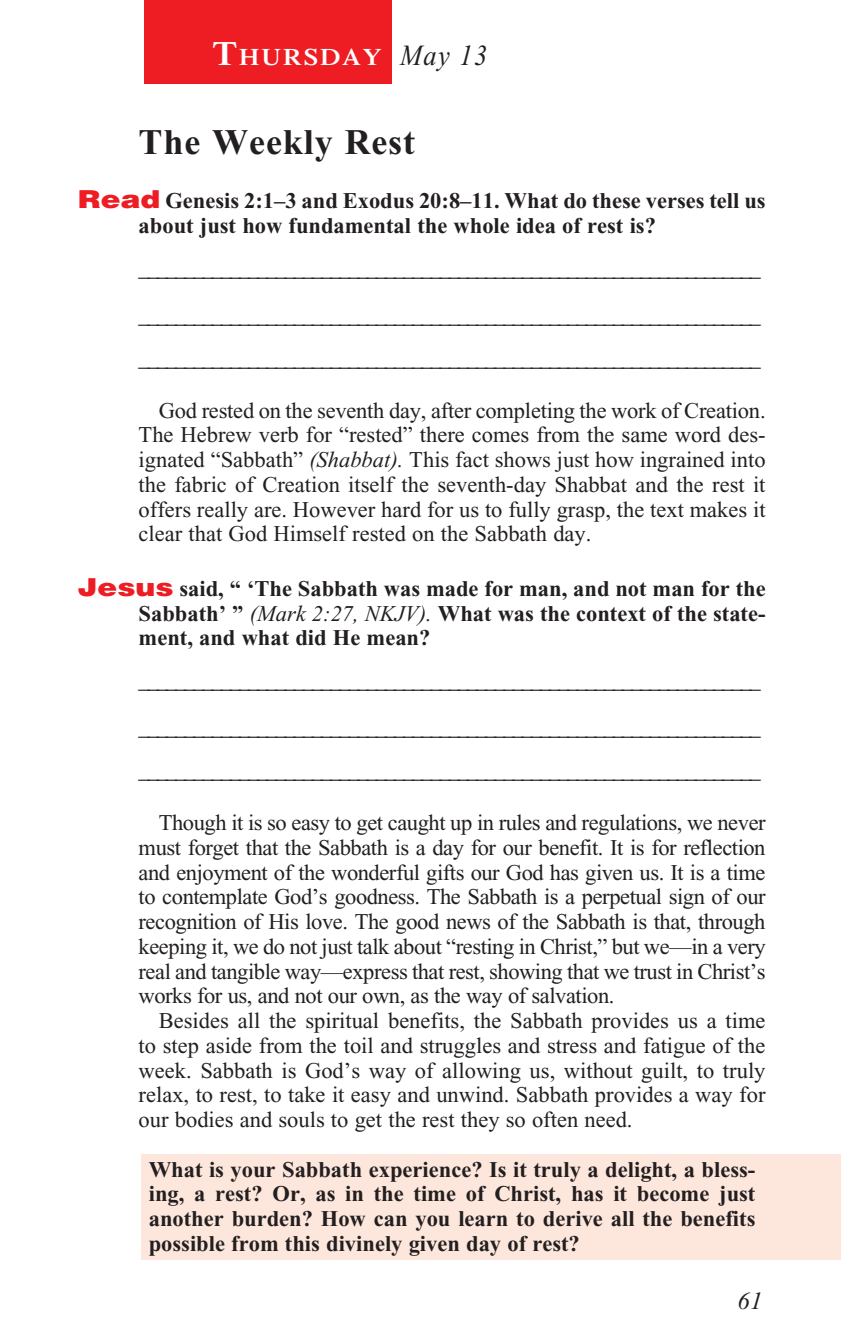
<style>
.page{position:relative;width:841px;height:1337px;background:#fff}
.page>*{position:absolute;margin:0;border:0;box-sizing:border-box;transform-origin:0 0}
._01-Daily_head{font:700 36px "Times New Roman";letter-spacing:.025em;color:#231f20}
._00-Month-Day{font:italic 29.25px "Times New Roman";color:#231f20;scale:.9 1}
.t1{font:italic 24.75px "Times New Roman";color:#231f20}
.t2{font:600 23.62px "Times";letter-spacing:.07em;color:#fff;scale:1.1 1}
._4-Body_Copy{font:22.5px/24.8px "Times New Roman";color:#231f20;text-align:justify}
.Ruled_lines_w_text{font:italic 22.5px "Times New Roman";color:#231f20}
._6-question{font:700 22.5px/24.8px "Times New Roman";color:#231f20}
.x-screened_box-text{font:700 22.5px/24.8px "Times New Roman";color:#231f20;text-align:justify}
.s1{font-size:33.75px}
.s2{font-family:"Helvetica";font-weight:900;font-size:24.75px;color:#ee1d23}
.s3{font-style:italic}
.s4{font-weight:400;font-style:italic}
</style>
<div class="page">
<div style="left:142px;top:1153px;width:698px;height:106px;background:#fde7dc"></div>
<div style="left:144px;top:0;width:248px;height:83px;background:#ee1d23"></div>
<p class="t2" style="left:212px;top:43px;width:155px"><span class="s1">T</span>HURSDAY</p>
<p class="_00-Month-Day" style="left:400px;top:40px;width:98px">May 13</p>
<p class="_01-Daily_head" style="left:139px;top:122px;width:278px">The Weekly Rest</p>
<p class="_6-question" style="left:139px;top:188px;width:628px;text-indent:-61px"><span class="s2">Read</span> Genesis 2:1–3 and Exodus 20:8–11. What do these verses tell us about just how fundamental the whole idea of rest is?</p>
<p class="Ruled_lines_w_text" style="left:139px;top:256px;width:623px">____________________________________________________________________</p>
<p class="Ruled_lines_w_text" style="left:139px;top:303px;width:623px">____________________________________________________________________</p>
<p class="Ruled_lines_w_text" style="left:139px;top:346px;width:623px">____________________________________________________________________</p>
<p class="_4-Body_Copy" style="left:139px;top:398px;width:628px;text-indent:20px">God rested on the seventh day, after completing the work of Creation.<br>The Hebrew verb for “rested” there comes from the same word des&shy;ignated “Sabbath” <span class="s3">(Shabbat).</span> This fact shows just how ingrained into the fabric of Creation itself the seventh-day Shabbat and the rest it offers really are. However hard for us to fully grasp, the text makes it clear that God Himself rested on the Sabbath day.</p>
<p class="_6-question" style="left:139px;top:576px;width:628px;text-align:justify;text-indent:-61px"><span class="s2">Jesus</span> said, “ ‘The Sabbath was made for man, and not man for the Sabbath’ ” <span class="s4">(Mark 2:27, NKJV).</span> What was the context of the state&shy;ment, and what did He mean?</p>
<p class="Ruled_lines_w_text" style="left:139px;top:668px;width:623px">____________________________________________________________________</p>
<p class="Ruled_lines_w_text" style="left:139px;top:716px;width:623px">____________________________________________________________________</p>
<p class="Ruled_lines_w_text" style="left:139px;top:758px;width:623px">____________________________________________________________________</p>
<p class="_4-Body_Copy" style="left:139px;top:810px;width:628px;text-indent:20px">Though it is so easy to get caught up in rules and regulations, we never must forget that the Sabbath is a day for our benefit. It is for reflection and enjoyment of the wonderful gifts our God has given us. It is a time to contemplate God’s goodness. The Sabbath is a perpetual sign of our recognition of His love. The good news of the Sabbath is that, through keeping it, we do not just talk about “resting in Christ,” but we—in a very real and tangible way—express that rest, showing that we trust in Christ’s works for us, and not our own, as the way of salvation.</p>
<p class="_4-Body_Copy" style="left:139px;top:1008px;width:628px;text-indent:20px">Besides all the spiritual benefits, the Sabbath provides us a time to step aside from the toil and struggles and stress and fatigue of the week. Sabbath is God’s way of allowing us, without guilt, to truly relax, to rest, to take it easy and unwind. Sabbath provides a way for our bodies and souls to get the rest they so often need.</p>
<p class="x-screened_box-text" style="left:149px;top:1156px;width:608px">What is your Sabbath experience? Is it truly a delight, a bless&shy;ing, a rest? Or, as in the time of Christ, has it become just another burden? How can you learn to derive all the benefits possible from this divinely given day of rest?</p>
<p class="t1" style="left:737px;top:1287px;width:26px">61</p>
</div>
